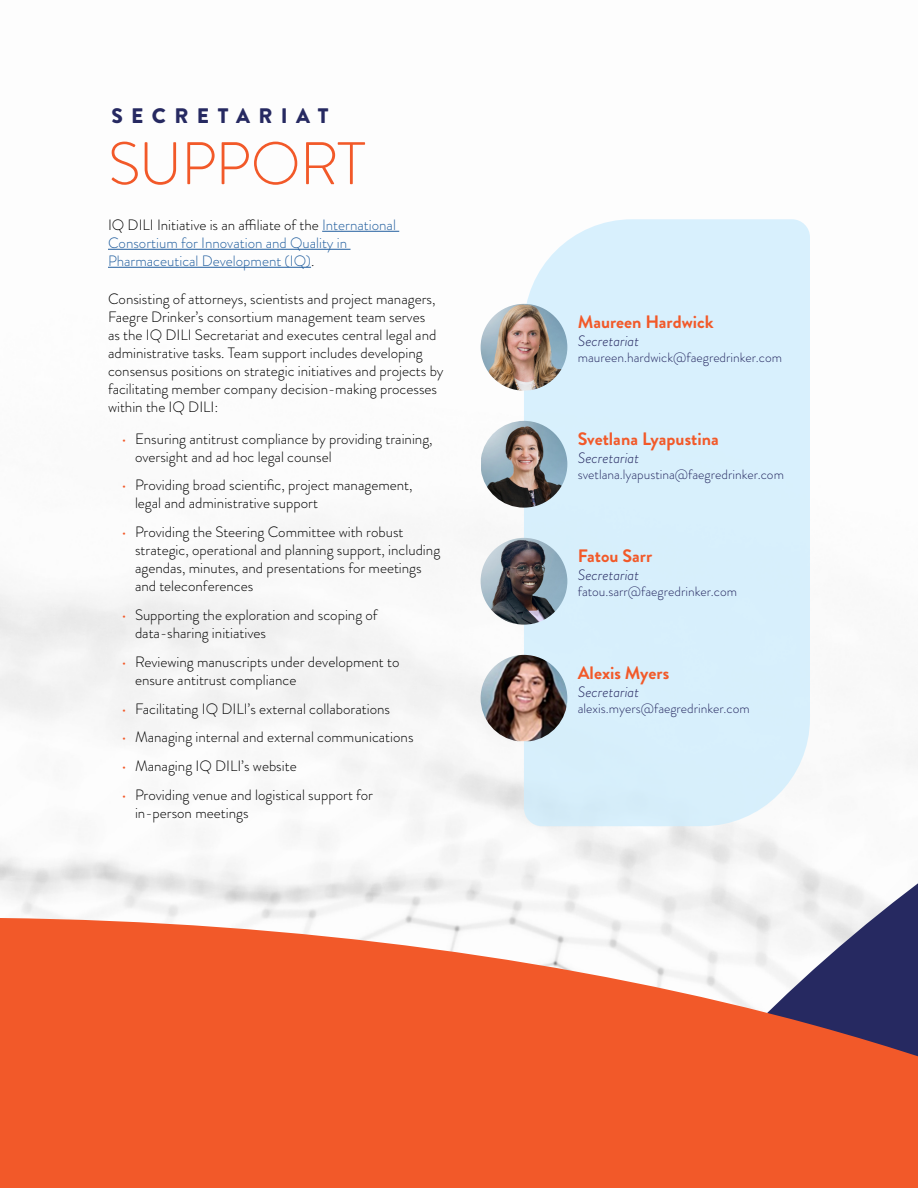
<style>
.page{position:relative;width:918px;height:1188px;background:#fff}
.page>*{position:absolute;margin:0;border:0;box-sizing:border-box;transform-origin:0 0}
.t1{font:300 60px "Brandon Grotesque";letter-spacing:-.02em;color:#f25929}
.t2{font:900 21px "Brandon Grotesque";letter-spacing:.4em;color:#262961}
.Body_Copy{font:700 18px "Brandon Grotesque";color:#f25929}
.Body_Copy-2{font:300 15px/18px "Brandon Grotesque";color:#000}
.Body_Copy-3{font:300 15px/18px "Brandon Grotesque";color:#215e9e}
.Body_Copy-4{font:italic 300 15px "Brandon Grotesque";color:#262961}
.Body_Copy-5{font:300 13.5px "Brandon Grotesque";color:#262961}
.s1{color:#000}
.s2{color:#f25929}
</style>
<div class="page">
<hr style="left:322px;top:231px;width:77px;height:1px;background:#215e9e">
<hr style="left:108px;top:249px;width:243px;height:1px;background:#215e9e">
<hr style="left:108px;top:267px;width:203px;height:1px;background:#215e9e">
<div style="left:524px;top:219px;width:286px;height:607px;background:#d8f0fd"></div>
<img style="left:481px;top:304px;width:86px;height:87px;border-radius:43px">
<img style="left:481px;top:421px;width:86px;height:87px">
<img style="left:481px;top:538px;width:86px;height:87px;border-radius:43px">
<img style="left:481px;top:655px;width:86px;height:86px">
<svg style="left:612px;top:562px;width:306px;height:356px"></svg>
<svg style="left:0;top:918px;width:918px;height:270px;background:#e86944"></svg>
<p class="t2" style="left:111px;top:101px;width:219px">SECRETARIAT</p>
<p class="t1" style="left:108px;top:123px;width:259px">SUPPORT</p>
<p class="Body_Copy-3" style="left:108px;top:216px;width:289px"><span class="s1">IQ DILI Initiative is an affiliate of the</span> International<br>Consortium for Innovation and Quality in<br>Pharmaceutical Development (IQ)<span class="s1">.</span></p>
<p class="Body_Copy-2" style="left:108px;top:290px;width:337px">Consisting of attorneys, scientists and project managers, Faegre Drinker’s consortium management team serves<br>as the IQ DILI Secretariat and executes central legal and administrative tasks. Team support includes developing consensus positions on strategic initiatives and projects by facilitating member company decision-making processes within the IQ DILI:</p>
<p class="Body_Copy-2" style="left:135px;top:429px;width:299px;text-indent:-14px"><span class="s2">•</span> Ensuring antitrust compliance by providing training, oversight and ad hoc legal counsel</p>
<p class="Body_Copy-2" style="left:135px;top:476px;width:279px;text-indent:-14px"><span class="s2">•</span> Providing broad scientific, project management, legal and administrative support</p>
<p class="Body_Copy-2" style="left:135px;top:523px;width:307px;text-indent:-14px"><span class="s2">•</span> Providing the Steering Committee with robust strategic, operational and planning support, including agendas, minutes, and presentations for meetings and teleconferences</p>
<p class="Body_Copy-2" style="left:135px;top:606px;width:244px;text-indent:-14px"><span class="s2">•</span> Supporting the exploration and scoping of data-sharing initiatives</p>
<p class="Body_Copy-2" style="left:135px;top:653px;width:266px;text-indent:-14px"><span class="s2">•</span> Reviewing manuscripts under development to ensure antitrust compliance</p>
<p class="Body_Copy-2" style="left:122px;top:699px;width:270px"><span class="s2">•</span> Facilitating IQ DILI’s external collaborations</p>
<p class="Body_Copy-2" style="left:122px;top:728px;width:294px"><span class="s2">•</span> Managing internal and external communications</p>
<p class="Body_Copy-2" style="left:122px;top:757px;width:177px"><span class="s2">•</span> Managing IQ DILI’s website</p>
<p class="Body_Copy-2" style="left:135px;top:786px;width:240px;text-indent:-14px"><span class="s2">•</span> Providing venue and logistical support for in-person meetings</p>
<p class="Body_Copy" style="left:578px;top:309px;width:137px">Maureen Hardwick</p>
<p class="Body_Copy-4" style="left:578px;top:330px;width:63px">Secretariat</p>
<p class="Body_Copy-5" style="left:578px;top:348px;width:206px">maureen.hardwick@faegredrinker.com</p>
<p class="Body_Copy" style="left:578px;top:426px;width:143px">Svetlana Lyapustina</p>
<p class="Body_Copy-4" style="left:578px;top:447px;width:63px">Secretariat</p>
<p class="Body_Copy-5" style="left:578px;top:465px;width:208px">svetlana.lyapustina@faegredrinker.com</p>
<p class="Body_Copy" style="left:578px;top:543px;width:76px">Fatou Sarr</p>
<p class="Body_Copy-4" style="left:578px;top:564px;width:63px">Secretariat</p>
<p class="Body_Copy-5" style="left:578px;top:582px;width:161px">fatou.sarr@faegredrinker.com</p>
<p class="Body_Copy" style="left:578px;top:660px;width:93px">Alexis Myers</p>
<p class="Body_Copy-4" style="left:578px;top:681px;width:63px">Secretariat</p>
<p class="Body_Copy-5" style="left:578px;top:699px;width:173px">alexis.myers@faegredrinker.com</p>
</div>
